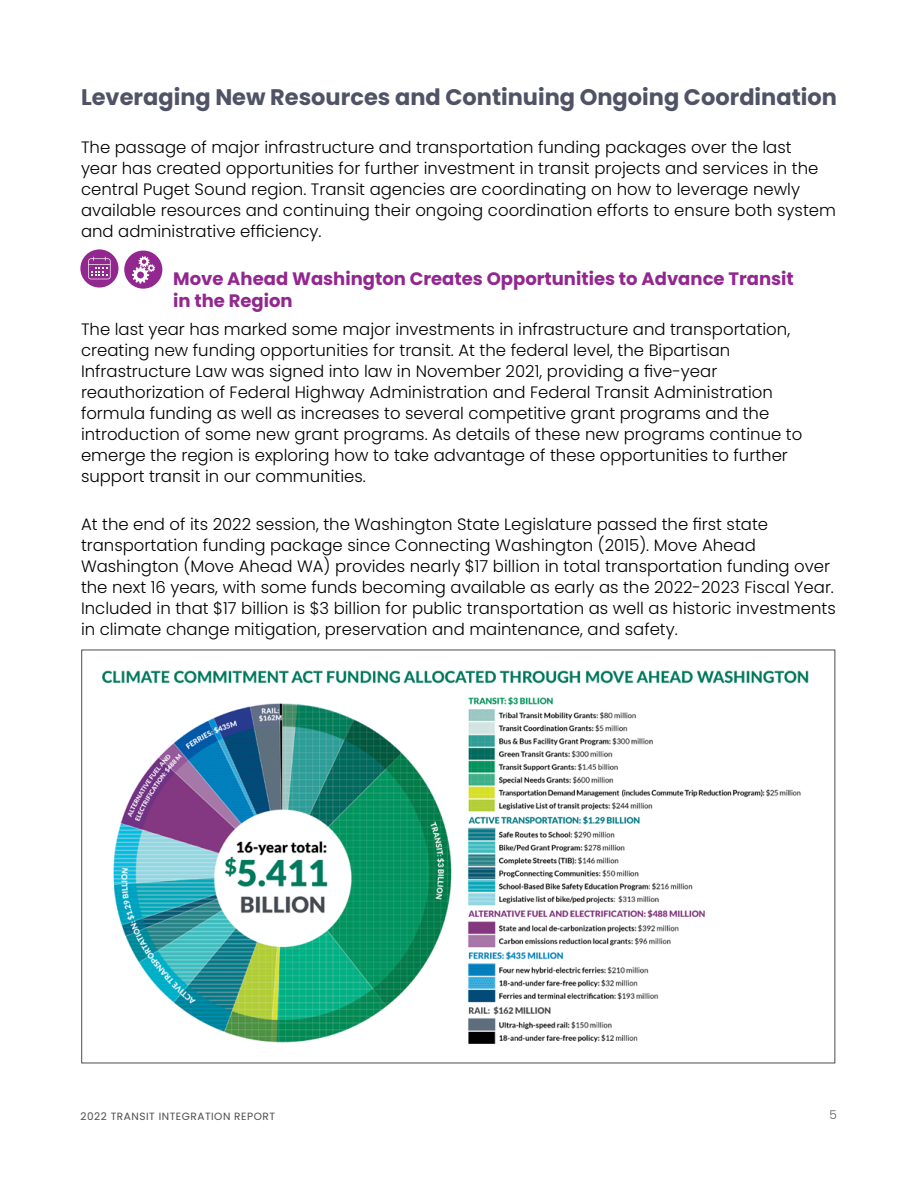
<style>
.page{position:relative;width:918px;height:1188px;background:#fff}
.page>*{position:absolute;margin:0;border:0;box-sizing:border-box;transform-origin:0 0}
.Body{font:700 22.5px "Poppins";color:#4f5365}
.t1{font:700 18px/21.6px "Poppins";color:#92278f}
.Body-2{font:300 16.5px/21px "Poppins";color:#000}
.t2{font:300 12px "Poppins";color:#58595b}
.t3{font:10.5px "Poppins";letter-spacing:.05em;color:#4c4d4d}
</style>
<div class="page">
<img style="left:102px;top:670px;width:707px;height:374px">
<svg style="left:80px;top:249px;width:39px;height:39px"></svg>
<svg style="left:88px;top:257px;width:23px;height:22px"></svg>
<div style="left:124px;top:251px;width:38px;height:38px;background:#92278f;border-radius:50%"></div>
<svg style="left:132px;top:256px;width:23px;height:28px"></svg>
<p class="Body" style="left:81px;top:84px;width:757px">Leveraging New Resources and Continuing Ongoing Coordination</p>
<p class="Body-2" style="left:81px;top:136px;width:757px">The passage of major infrastructure and transportation funding packages over the last<br>year has created opportunities for further investment in transit projects and services in the central Puget Sound region. Transit agencies are coordinating on how to leverage newly available resources and continuing their ongoing coordination efforts to ensure both system and administrative efficiency.</p>
<h2 class="t1" style="left:173px;top:268px;width:622px">Move Ahead Washington Creates Opportunities to Advance Transit in the Region</h2>
<p class="Body-2" style="left:81px;top:318px;width:723px">The last year has marked some major investments in infrastructure and transportation, creating new funding opportunities for transit. At the federal level, the Bipartisan Infrastructure Law was signed into law in November 2021, providing a five-year reauthorization of Federal Highway Administration and Federal Transit Administration formula funding as well as increases to several competitive grant programs and the introduction of some new grant programs. As details of these new programs continue to emerge the region is exploring how to take advantage of these opportunities to further support transit in our communities.</p>
<p class="Body-2" style="left:81px;top:513px;width:756px">At the end of its 2022 session, the Washington State Legislature passed the first state transportation funding package since Connecting Washington (2015). Move Ahead Washington (Move Ahead WA) provides nearly $17 billion in total transportation funding over the next 16 years, with some funds becoming available as early as the 2022-2023 Fiscal Year.<br>Included in that $17 billion is $3 billion for public transportation as well as historic investments in climate change mitigation, preservation and maintenance, and safety.</p>
<p class="t3" style="left:81px;top:1110px;width:196px">2022 TRANSIT INTEGRATION REPORT</p>
<p class="t2" style="left:829px;top:1108px;width:9px">5</p>
</div>
